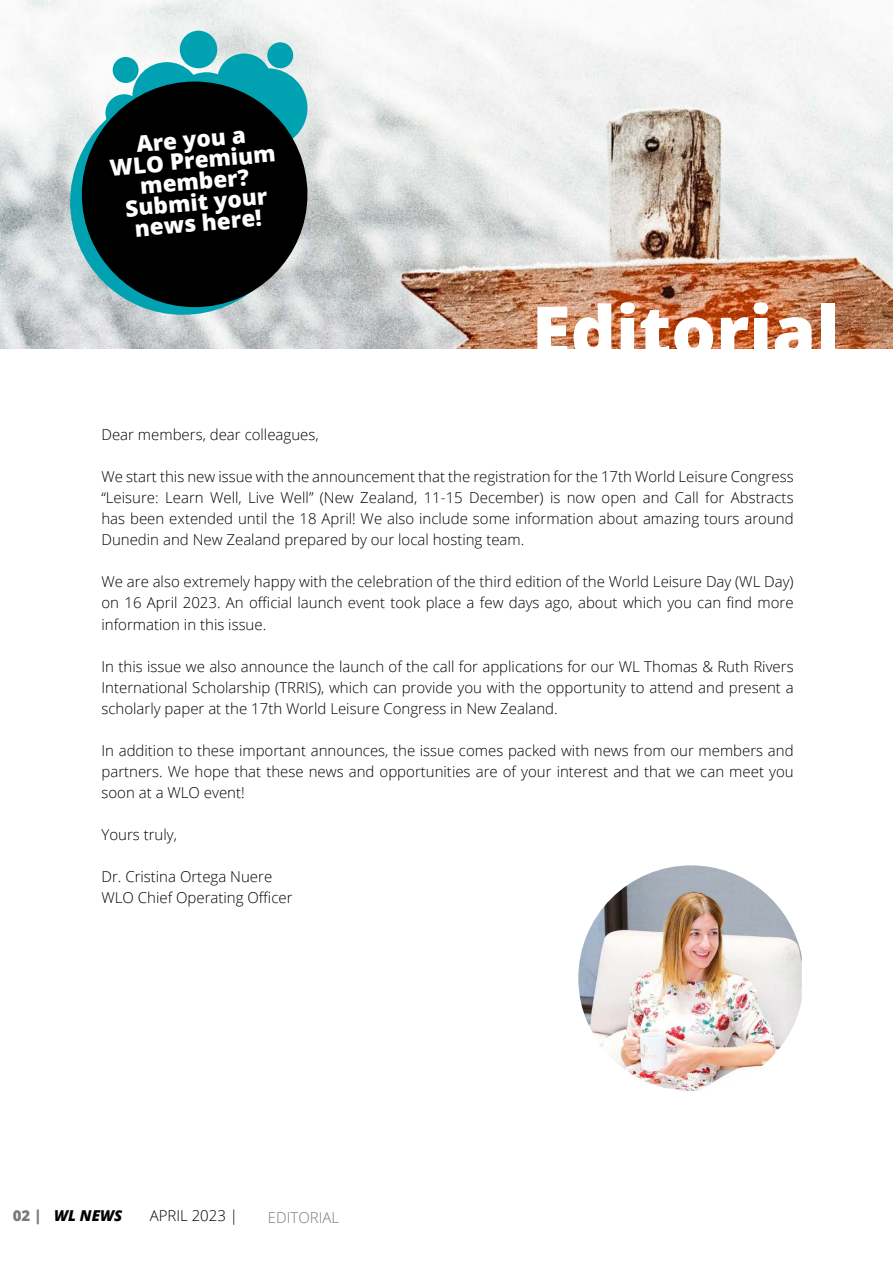
<style>
.page{position:relative;width:893px;height:1263px;background:#fff}
.page>*{position:absolute;margin:0;border:0;box-sizing:border-box;transform-origin:0 0}
.t1{font:800 70.5px "Open Sans";color:#fff}
.t2{font:800 22.5px/21px "Open Sans";color:#fff;text-align:center}
.t3{font:300 15px/21px "Open Sans";color:#000;text-align:justify}
.t4{font:italic 800 15px "Open Sans";color:#000}
.t5{font:300 15px "Open Sans";color:#797a7d}
.s1{font-style:normal;color:#797a7d}
</style>
<div class="page">
<img style="left:0;top:0;width:893px;height:349px">
<div style="left:70px;top:89px;width:226px;height:226px;background:#00a1b0;border-radius:50%"></div>
<div style="left:105px;top:94px;width:38px;height:38px;background:#00a1b0;border-radius:50%"></div>
<div style="left:180px;top:31px;width:37px;height:37px;background:#00a1b0;border-radius:50%"></div>
<div style="left:113px;top:57px;width:26px;height:26px;background:#00a1b0;border-radius:50%"></div>
<div style="left:267px;top:42px;width:26px;height:26px;background:#00a1b0;border-radius:50%"></div>
<div style="left:132px;top:62px;width:69px;height:69px;background:#00a1b0;border-radius:50%"></div>
<svg style="left:172px;top:72px;width:69px;height:69px"></svg>
<div style="left:217px;top:54px;width:54px;height:53px;background:#00a1b0;border-radius:50%"></div>
<div style="left:227px;top:68px;width:80px;height:80px;background:#00a1b0;border-radius:50%"></div>
<div style="left:82px;top:82px;width:225px;height:225px;background:#000;border-radius:50%"></div>
<img style="left:578px;top:865px;width:224px;height:226px">
<h2 class="t2" style="left:107px;top:135px;width:168px;rotate:-5deg">Are you a<br>WLO Premium member?<br>Submit your news here!</h2>
<h1 class="t1" style="left:532px;top:278px;width:308px">Editorial</h1>
<p class="t3" style="left:101px;top:424px;width:219px">Dear members, dear colleagues,</p>
<p class="t3" style="left:101px;top:466px;width:694px">We start this new issue with the announcement that the registration for the 17th World Leisure Congress “Leisure: Learn Well, Live Well” (New Zealand, 11-15 December) is now open and Call for Abstracts has been extended until the 18 April! We also include some information about amazing tours around Dunedin and New Zealand prepared by our local hosting team.</p>
<p class="t3" style="left:101px;top:571px;width:694px">We are also extremely happy with the celebration of the third edition of the World Leisure Day (WL Day) on 16 April 2023. An official launch event took place a few days ago, about which you can find more information in this issue.</p>
<p class="t3" style="left:101px;top:655px;width:694px">In this issue we also announce the launch of the call for applications for our WL Thomas &amp; Ruth Rivers International Scholarship (TRRIS), which can provide you with the opportunity to attend and present a scholarly paper at the 17th World Leisure Congress in New Zealand.</p>
<p class="t3" style="left:101px;top:739px;width:694px">In addition to these important announces, the issue comes packed with news from our members and partners. We hope that these news and opportunities are of your interest and that we can meet you soon at a WLO event!</p>
<p class="t3" style="left:101px;top:823px;width:77px">Yours truly,</p>
<p class="t3" style="left:101px;top:865px;width:193px">Dr. Cristina Ortega Nuere<br>WLO Chief Operating Officer</p>
<p class="t4" style="left:13px;top:1204px;width:111px"><span class="s1">02 |</span> WL NEWS</p>
<p class="t3" style="left:150px;top:1205px;width:90px">APRIL 2023 |</p>
<p class="t5" style="left:268px;top:1207px;width:73px">EDITORIAL</p>
</div>
